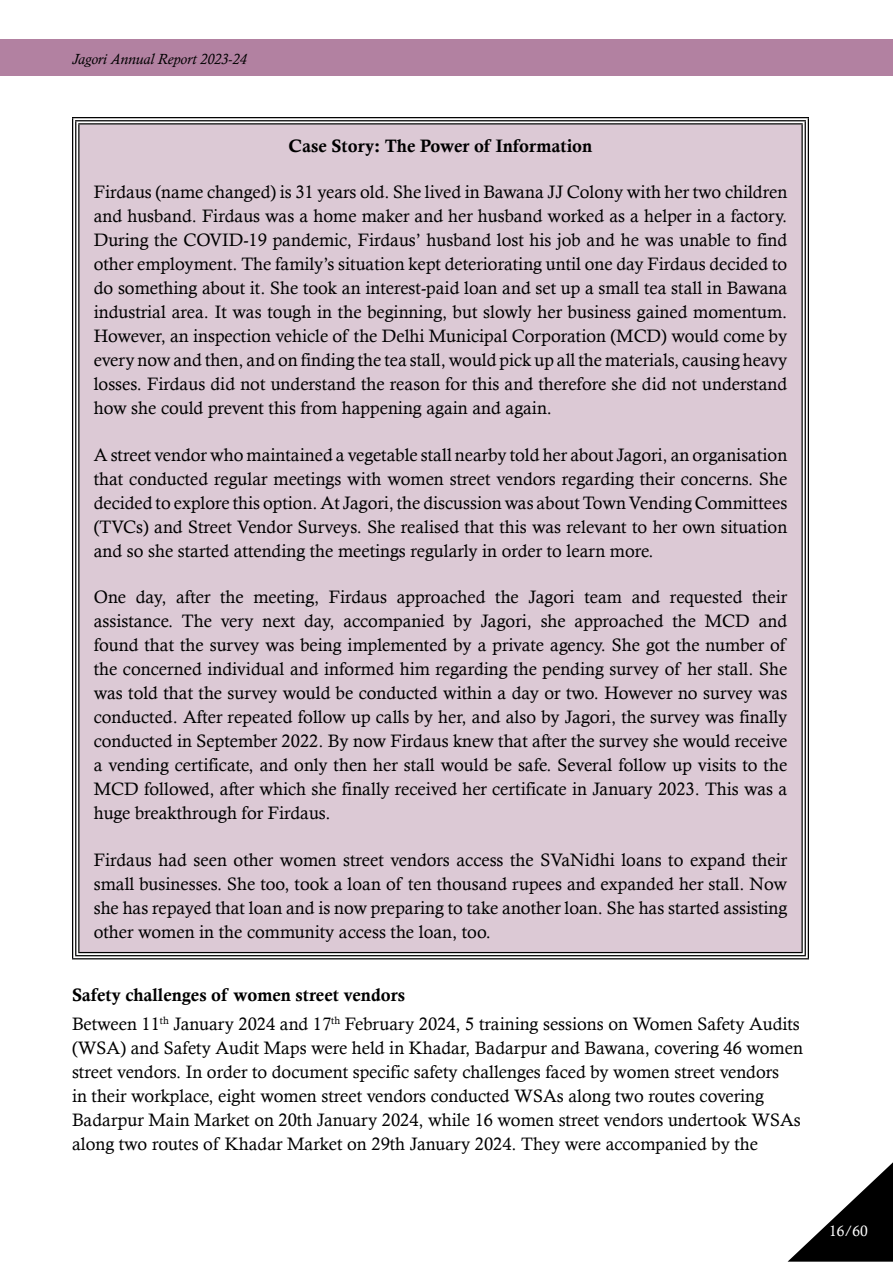
<style>
.page{position:relative;width:893px;height:1263px;background:#fff}
.page>*{position:absolute;margin:0;border:0;box-sizing:border-box;transform-origin:0 0}
.t1{font:18px/24px "Calisto";color:#000;text-align:justify}
.t2{font:18px "Calis MT Bol";color:#000}
.t3{font:italic 15px "Calisto";color:#000}
.t4{font:15px "Calisto";color:#fff}
</style>
<div class="page">
<div style="left:0;top:39px;width:893px;height:37px;background:#b281a1"></div>
<svg style="left:788px;top:1162px;width:105px;height:100px"></svg>
<div style="left:76px;top:121px;width:729px;height:835px;background:#dcc9d5"></div>
<svg style="left:73px;top:118px;width:735px;height:7px"></svg>
<svg style="left:73px;top:125px;width:5px;height:827px"></svg>
<svg style="left:803px;top:125px;width:5px;height:827px"></svg>
<svg style="left:73px;top:952px;width:735px;height:6px"></svg>
<hr style="left:72px;top:117px;width:737px;height:1px;background:#000">
<hr style="left:75px;top:120px;width:731px;height:1px;background:#000">
<hr style="left:78px;top:123px;width:725px;height:2px;background:#000">
<hr style="left:72px;top:118px;width:1px;height:840px;background:#000">
<hr style="left:75px;top:121px;width:1px;height:834px;background:#000">
<hr style="left:78px;top:125px;width:2px;height:827px;background:#000">
<hr style="left:801px;top:125px;width:2px;height:827px;background:#000">
<hr style="left:805px;top:121px;width:1px;height:834px;background:#000">
<hr style="left:808px;top:118px;width:1px;height:840px;background:#000">
<hr style="left:78px;top:952px;width:725px;height:1px;background:#000">
<hr style="left:75px;top:955px;width:731px;height:1px;background:#000">
<hr style="left:72px;top:958px;width:737px;height:1px;background:#000">
<p class="t3" style="left:72px;top:50px;width:176px">Jagori Annual Report 2023-24</p>
<p class="t2" style="left:289px;top:135px;width:305px">Case Story: The Power of Information</p>
<p class="t1" style="left:94px;top:180px;width:695px">Firdaus (name changed) is 31 years old. She lived in Bawana JJ Colony with her two children and husband. Firdaus was a home maker and her husband worked as a helper in a factory.<br>During the COVID-19 pandemic, Firdaus’ husband lost his job and he was unable to find other employment. The family’s situation kept deteriorating until one day Firdaus decided to do something about it. She took an interest-paid loan and set up a small tea stall in Bawana industrial area. It was tough in the beginning, but slowly her business gained momentum.<br>However, an inspection vehicle of the Delhi Municipal Corporation (MCD) would come by every now and then, and on finding the tea stall, would pick up all the materials, causing heavy losses. Firdaus did not understand the reason for this and therefore she did not understand how she could prevent this from happening again and again.</p>
<p class="t1" style="left:94px;top:442px;width:695px">A street vendor who maintained a vegetable stall nearby told her about Jagori, an organisation that conducted regular meetings with women street vendors regarding their concerns. She decided to explore this option. At Jagori, the discussion was about Town Vending Committees (TVCs) and Street Vendor Surveys. She realised that this was relevant to her own situation and so she started attending the meetings regularly in order to learn more.</p>
<p class="t1" style="left:94px;top:585px;width:695px">One day, after the meeting, Firdaus approached the Jagori team and requested their assistance. The very next day, accompanied by Jagori, she approached the MCD and found that the survey was being implemented by a private agency. She got the number of the concerned individual and informed him regarding the pending survey of her stall. She was told that the survey would be conducted within a day or two. However no survey was conducted. After repeated follow up calls by her, and also by Jagori, the survey was finally conducted in September 2022. By now Firdaus knew that after the survey she would receive a vending certificate, and only then her stall would be safe. Several follow up visits to the MCD followed, after which she finally received her certificate in January 2023. This was a huge breakthrough for Firdaus.</p>
<p class="t1" style="left:94px;top:847px;width:695px">Firdaus had seen other women street vendors access the SVaNidhi loans to expand their small businesses. She too, took a loan of ten thousand rupees and expanded her stall. Now she has repayed that loan and is now preparing to take another loan. She has started assisting other women in the community access the loan, too.</p>
<p class="t2" style="left:72px;top:985px;width:334px">Safety challenges of women street vendors</p>
<p class="t1" style="left:72px;top:1011px;width:732px;text-align:left">Between 11<sup>th</sup> January 2024 and 17<sup>th</sup> February 2024, 5 training sessions on Women Safety Audits (WSA) and Safety Audit Maps were held in Khadar, Badarpur and Bawana, covering 46 women street vendors. In order to document specific safety challenges faced by women street vendors<br>in their workplace, eight women street vendors conducted WSAs along two routes covering Badarpur Main Market on 20th January 2024, while 16 women street vendors undertook WSAs along two routes of Khadar Market on 29th January 2024. They were accompanied by the</p>
<p class="t4" style="left:829px;top:1222px;width:40px">16/60</p>
</div>
